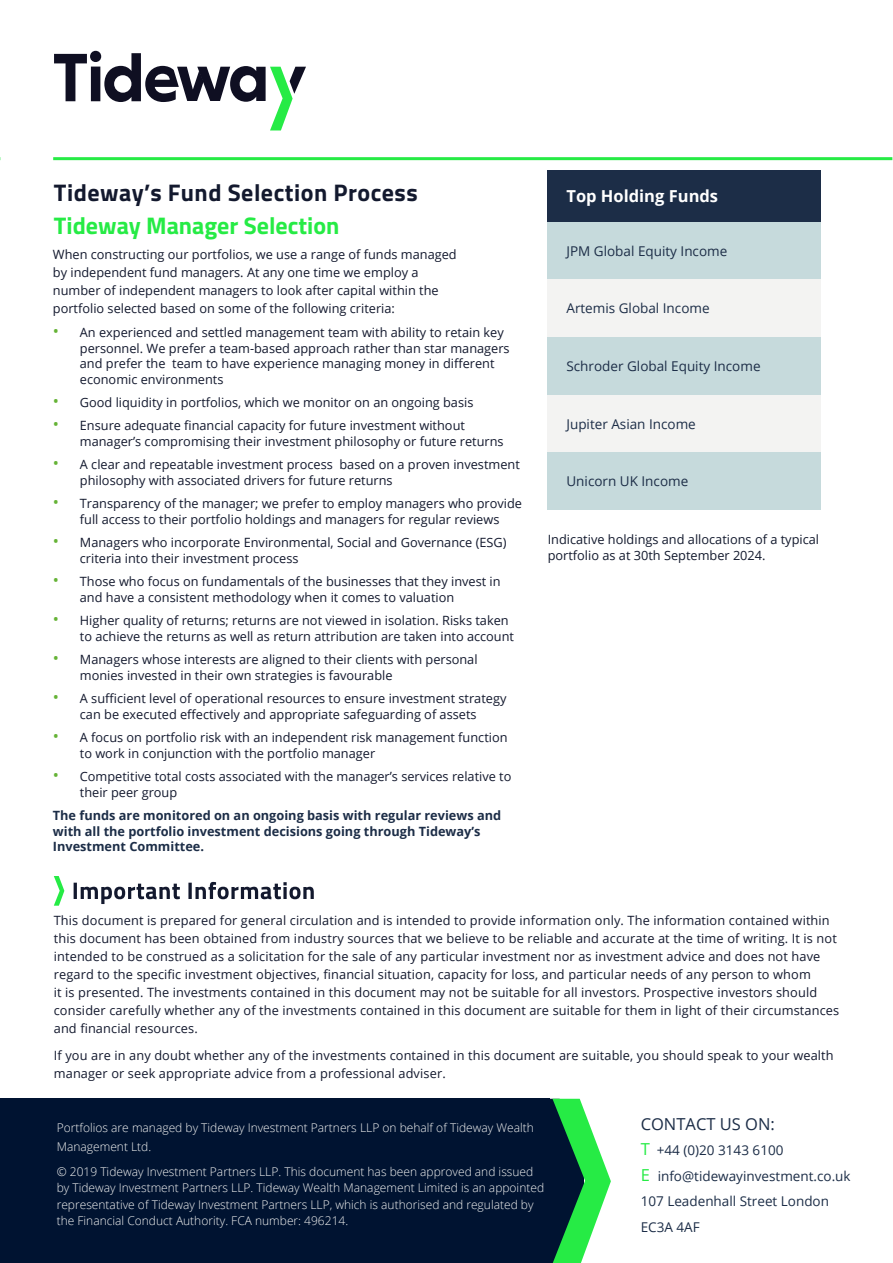
<style>
.page{position:relative;width:893px;height:1263px;background:#fff}
.page>*{position:absolute;margin:0;border:0;box-sizing:border-box;transform-origin:0 0}
.t1{font:700 24px "Cairo";letter-spacing:.02em;color:#13192e}
.t2{font:700 24px "Cairo";color:#26eb45}
.t3{font:700 16.5px "Open Sans";color:#fff}
.t4{font:16.5px "Open Sans";color:#1c2d47}
.t5{font:13.5px/25.5px "Open Sans";color:#1c2d47}
.t6{font:12.75px/15.8px "Open Sans";color:#13192e}
.t7{font:700 12.75px/15.8px "Open Sans";color:#1c2d47}
.t8{font:12.75px/15.3px "Open Sans";color:#131a2e}
.t9{font:300 12px/16.5px "Open Sans";color:#f3f3f2}
.s1{font-size:16.5px;color:#65b336}
.s2{font-size:16.5px;color:#26eb45}
</style>
<div class="page">
<svg style="left:54px;top:51px;width:252px;height:79px"></svg>
<hr style="left:53px;top:157px;width:839px;height:3px;background:#26eb45">
<div style="left:548px;top:170px;width:273px;height:52px;background:#1c2d47"></div>
<div style="left:548px;top:222px;width:273px;height:57px;background:#c6dadc"></div>
<div style="left:548px;top:279px;width:273px;height:58px;background:#f3f3f2"></div>
<div style="left:548px;top:337px;width:273px;height:58px;background:#c6dadc"></div>
<div style="left:548px;top:395px;width:273px;height:57px;background:#f3f3f2"></div>
<div style="left:548px;top:452px;width:273px;height:58px;background:#c6dadc"></div>
<div style="left:0;top:1099px;width:549px;height:164px;background:#001331"></div>
<svg style="left:549px;top:1099px;width:62px;height:164px"></svg>
<svg style="left:74px;top:882px;width:240px;height:22px"></svg>
<svg style="left:54px;top:876px;width:10px;height:30px"></svg>
<p class="t1" style="left:54px;top:173px;width:365px">Tideway’s Fund Selection Process</p>
<p class="t2" style="left:54px;top:206px;width:287px">Tideway Manager Selection</p>
<p class="t6" style="left:53px;top:245px;width:405px;line-height:18px">When constructing our portfolios, we use a range of funds managed by independent fund managers. At any one time we employ a number of independent managers to look after capital within the portfolio selected based on some of the following criteria:</p>
<p class="t6" style="left:80px;top:324px;width:431px;text-indent:-27px"><span class="s1">•</span> An experienced and settled management team with ability to retain key personnel. We prefer a team-based approach rather than star managers and prefer the team to have experience managing money in different economic environments</p>
<p class="t6" style="left:53px;top:394px;width:422px"><span class="s1">•</span> Good liquidity in portfolios, which we monitor on an ongoing basis</p>
<p class="t6" style="left:80px;top:418px;width:425px;text-indent:-27px"><span class="s1">•</span> Ensure adequate financial capacity for future investment without manager’s compromising their investment philosophy or future returns</p>
<p class="t6" style="left:80px;top:457px;width:442px;text-indent:-27px"><span class="s1">•</span> A clear and repeatable investment process based on a proven investment philosophy with associated drivers for future returns</p>
<p class="t6" style="left:53px;top:495px;width:471px;text-align:center"><span class="s1">•</span> Transparency of the manager; we prefer to employ managers who provide full access to their portfolio holdings and managers for regular reviews</p>
<p class="t6" style="left:80px;top:534px;width:428px;text-indent:-27px"><span class="s1">•</span> Managers who incorporate Environmental, Social and Governance (ESG) criteria into their investment process</p>
<p class="t6" style="left:80px;top:573px;width:422px;text-indent:-27px"><span class="s1">•</span> Those who focus on fundamentals of the businesses that they invest in and have a consistent methodology when it comes to valuation</p>
<p class="t6" style="left:80px;top:612px;width:436px;text-indent:-27px"><span class="s1">•</span> Higher quality of returns; returns are not viewed in isolation. Risks taken to achieve the returns as well as return attribution are taken into account</p>
<p class="t6" style="left:80px;top:651px;width:399px;text-indent:-27px"><span class="s1">•</span> Managers whose interests are aligned to their clients with personal monies invested in their own strategies is favourable</p>
<p class="t6" style="left:53px;top:690px;width:455px;text-align:center"><span class="s1">•</span> A sufficient level of operational resources to ensure investment strategy can be executed effectively and appropriate safeguarding of assets</p>
<p class="t6" style="left:80px;top:729px;width:429px;text-indent:-27px"><span class="s1">•</span> A focus on portfolio risk with an independent risk management function to work in conjunction with the portfolio manager</p>
<p class="t6" style="left:80px;top:768px;width:433px;text-indent:-27px"><span class="s1">•</span> Competitive total costs associated with the manager’s services relative to their peer group</p>
<p class="t7" style="left:53px;top:807px;width:450px">The funds are monitored on an ongoing basis with regular reviews and with all the portfolio investment decisions going through Tideway’s<br>Investment Committee.</p>
<p class="t3" style="left:566px;top:185px;width:153px">Top Holding Funds</p>
<p class="t5" style="left:566px;top:238px;width:162px">JPM Global Equity Income</p>
<p class="t5" style="left:566px;top:295px;width:145px">Artemis Global Income</p>
<p class="t5" style="left:566px;top:353px;width:196px">Schroder Global Equity Income</p>
<p class="t5" style="left:566px;top:411px;width:131px">Jupiter Asian Income</p>
<p class="t5" style="left:566px;top:468px;width:123px">Unicorn UK Income</p>
<p class="t8" style="left:548px;top:532px;width:273px">Indicative holdings and allocations of a typical portfolio as at 30th September 2024.</p>
<p class="t6" style="left:54px;top:911px;width:787px;line-height:18px">This document is prepared for general circulation and is intended to provide information only. The information contained within this document has been obtained from industry sources that we believe to be reliable and accurate at the time of writing. It is not intended to be construed as a solicitation for the sale of any particular investment nor as investment advice and does not have regard to the specific investment objectives, financial situation, capacity for loss, and particular needs of any person to whom<br>it is presented. The investments contained in this document may not be suitable for all investors. Prospective investors should consider carefully whether any of the investments contained in this document are suitable for them in light of their circumstances and financial resources.</p>
<p class="t6" style="left:54px;top:1046px;width:781px;line-height:18px">If you are in any doubt whether any of the investments contained in this document are suitable, you should speak to your wealth manager or seek appropriate advice from a professional adviser.</p>
<p class="t9" style="left:57px;top:1119px;width:479px;line-height:18px">Portfolios are managed by Tideway Investment Partners LLP on behalf of Tideway Wealth<br>Management Ltd.</p>
<p class="t9" style="left:57px;top:1162px;width:489px">© 2019 Tideway Investment Partners LLP. This document has been approved and issued by Tideway Investment Partners LLP. Tideway Wealth Management Limited is an appointed representative of Tideway Investment Partners LLP, which is authorised and regulated by the Financial Conduct Authority. FCA number: 496214.</p>
<p class="t4" style="left:641px;top:1112px;width:136px">CONTACT US ON:</p>
<p class="t5" style="left:641px;top:1137px;width:144px"><span class="s2">T</span> +44 (0)20 3143 6100</p>
<p class="t5" style="left:641px;top:1163px;width:211px"><span class="s2">E</span> info@tidewayinvestment.co.uk</p>
<p class="t5" style="left:641px;top:1188px;width:190px">107 Leadenhall Street London<br>EC3A 4AF</p>
</div>
